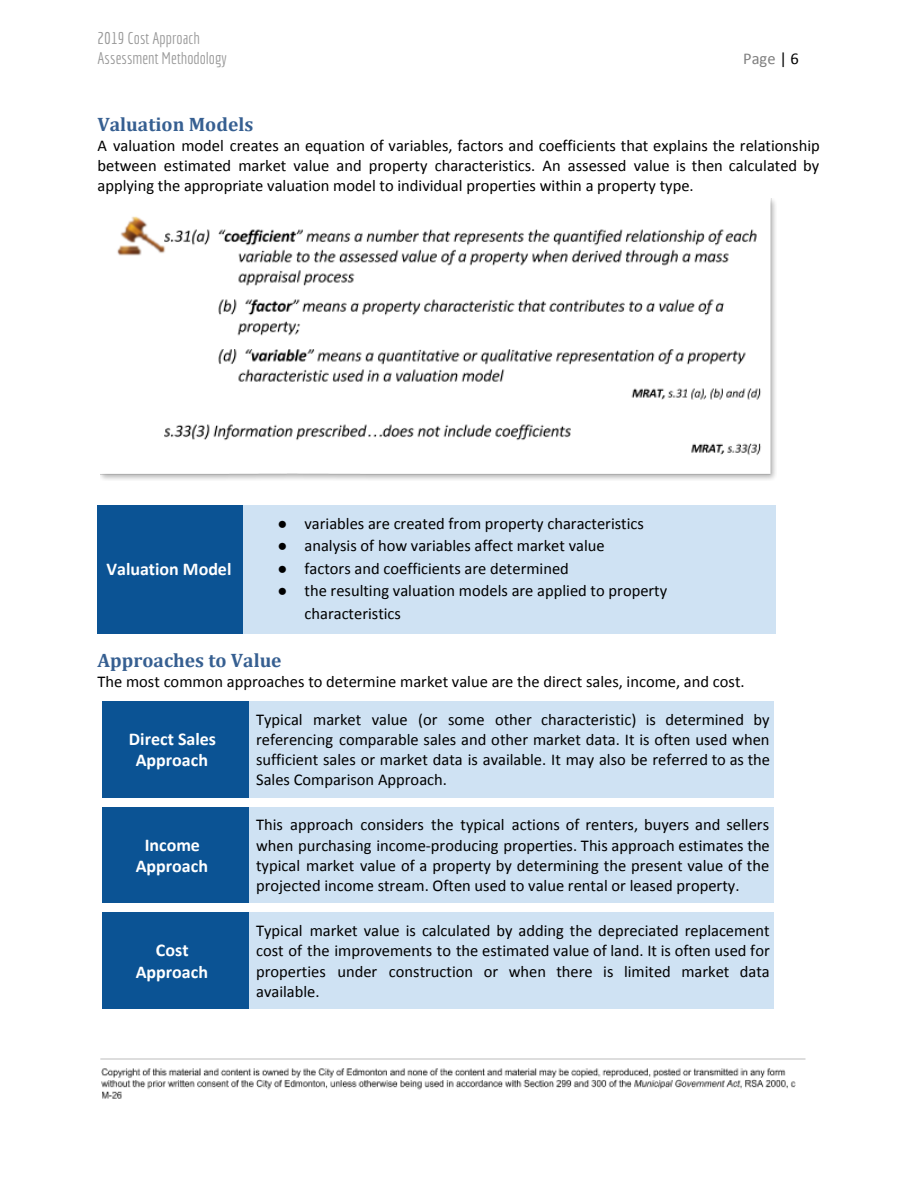
<style>
.page{position:relative;width:918px;height:1188px;background:#fff}
.page>*{position:absolute;margin:0;border:0;box-sizing:border-box;transform-origin:0 0}
.t1{font:700 19.5px "Cambria";color:#365f91}
.t2{font:700 18px/21.3px "Calibri";color:#fff;text-align:center}
.t3{font:16.5px/20.2px "Calibri";color:#000;text-align:justify}
.t4{font:16.5px/20.2px "Economica";color:#999}
.t5{font:16.5px "Calibri";color:#808080}
.s1{color:#000}
.s2{font-family:"Arial"}
</style>
<div class="page">
<img style="left:100px;top:198px;width:676px;height:282px">
<div style="left:98px;top:505px;width:145px;height:128px;background:#0b5394"></div>
<div style="left:243px;top:505px;width:532px;height:128px;background:#cfe2f3"></div>
<div style="left:98px;top:696px;width:151px;height:106px;background:#0b5394"></div>
<div style="left:249px;top:696px;width:529px;height:106px;background:#cfe2f3"></div>
<div style="left:98px;top:802px;width:151px;height:106px;background:#0b5394"></div>
<div style="left:249px;top:802px;width:529px;height:106px;background:#cfe2f3"></div>
<div style="left:98px;top:908px;width:151px;height:106px;background:#0b5394"></div>
<div style="left:249px;top:908px;width:529px;height:106px;background:#cfe2f3"></div>
<div style="left:249px;top:1009px;width:534px;height:9px;background:#fff"></div>
<div style="left:774px;top:903px;width:9px;height:115px;background:#fff"></div>
<div style="left:93px;top:1009px;width:156px;height:9px;background:#fff"></div>
<div style="left:93px;top:903px;width:9px;height:115px;background:#fff"></div>
<div style="left:249px;top:903px;width:534px;height:9px;background:#fff"></div>
<div style="left:774px;top:798px;width:9px;height:114px;background:#fff"></div>
<div style="left:93px;top:903px;width:156px;height:9px;background:#fff"></div>
<div style="left:93px;top:798px;width:9px;height:114px;background:#fff"></div>
<div style="left:249px;top:692px;width:534px;height:9px;background:#fff"></div>
<div style="left:249px;top:798px;width:534px;height:9px;background:#fff"></div>
<div style="left:774px;top:692px;width:9px;height:115px;background:#fff"></div>
<div style="left:93px;top:692px;width:156px;height:9px;background:#fff"></div>
<div style="left:93px;top:798px;width:156px;height:9px;background:#fff"></div>
<div style="left:93px;top:692px;width:9px;height:115px;background:#fff"></div>
<img style="left:101px;top:1068px;width:695px;height:31px">
<p class="t4" style="left:97px;top:28px;width:131px">2019 Cost Approach<br>Assessment Methodology</p>
<p class="t5" style="left:743px;top:52px;width:57px">Page <span class="s1">| 6</span></p>
<p class="t1" style="left:97px;top:115px;width:157px">Valuation Models</p>
<p class="t3" style="left:97px;top:136px;width:724px">A valuation model creates an equation of variables, factors and coefficients that explains the relationship between estimated market value and property characteristics. An assessed value is then calculated by applying the appropriate valuation model to individual properties within a property type.</p>
<p class="t3" style="left:277px;top:514px;width:368px"><span class="s2">●</span> variables are created from property characteristics</p>
<p class="t3" style="left:277px;top:537px;width:329px"><span class="s2">●</span> analysis of how variables affect market value</p>
<p class="t3" style="left:277px;top:560px;width:293px"><span class="s2">●</span> factors and coefficients are determined</p>
<p class="t3" style="left:304px;top:581px;width:364px;line-height:22.5px;text-indent:-27px"><span class="s2">●</span> the resulting valuation models are applied to property characteristics</p>
<p class="t1" style="left:97px;top:652px;width:186px">Approaches to Value</p>
<p class="t3" style="left:97px;top:673px;width:649px">The most common approaches to determine market value are the direct sales, income, and cost.</p>
<p class="t2" style="left:106px;top:560px;width:126px">Valuation Model</p>
<p class="t2" style="left:129px;top:730px;width:89px">Direct Sales<br>Approach</p>
<p class="t2" style="left:136px;top:835px;width:74px">Income<br>Approach</p>
<p class="t2" style="left:136px;top:941px;width:74px">Cost<br>Approach</p>
<p class="t3" style="left:256px;top:710px;width:516px">Typical market value (or some other characteristic) is determined by referencing comparable sales and other market data. It is often used when sufficient sales or market data is available. It may also be referred to as the Sales Comparison Approach.</p>
<p class="t3" style="left:256px;top:816px;width:515px">This approach considers the typical actions of renters, buyers and sellers when purchasing income-producing properties. This approach estimates the typical market value of a property by determining the present value of the projected income stream. Often used to value rental or leased property.</p>
<p class="t3" style="left:256px;top:922px;width:515px">Typical market value is calculated by adding the depreciated replacement cost of the improvements to the estimated value of land. It is often used for properties under construction or when there is limited market data available.</p>
</div>
